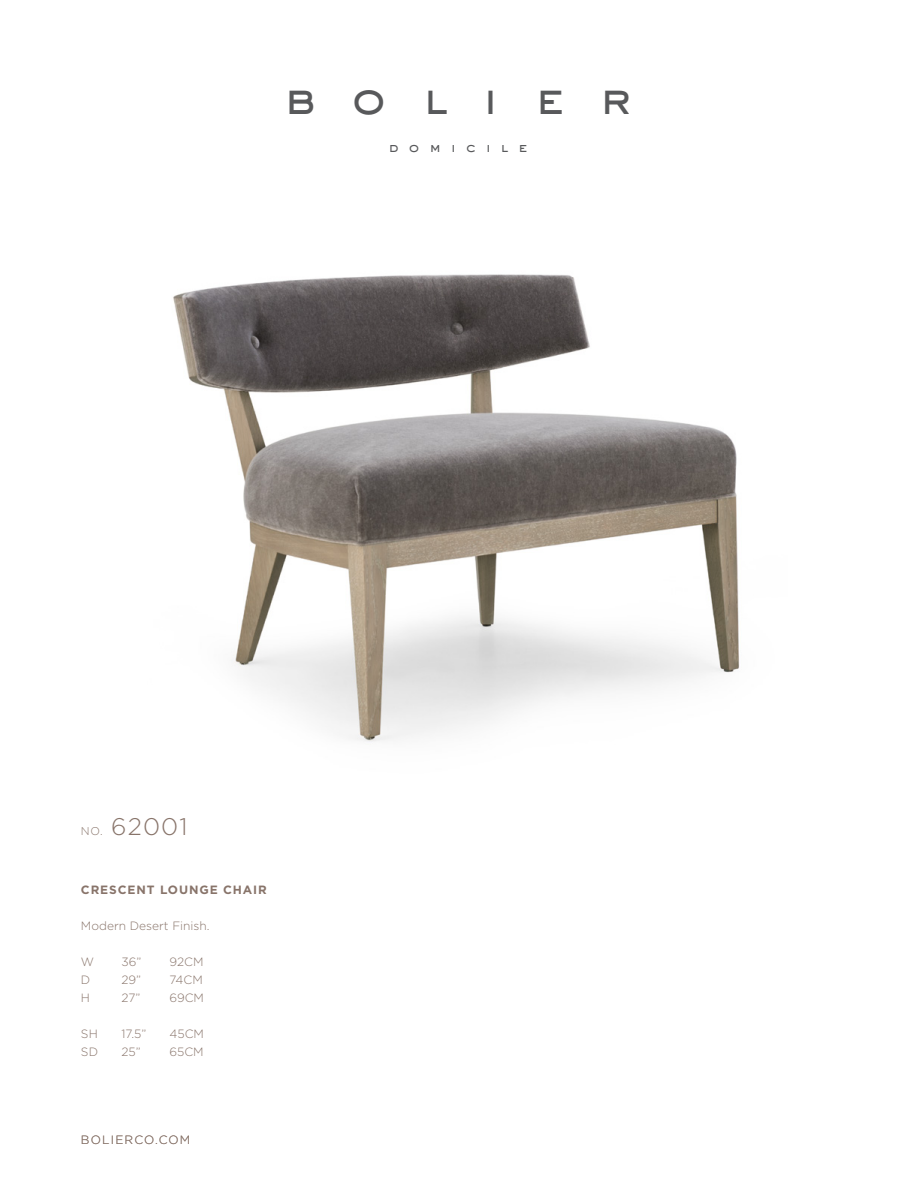
<style>
.page{position:relative;width:918px;height:1188px;background:#fff}
.page>*{position:absolute;margin:0;border:0;box-sizing:border-box;transform-origin:0 0}
.t1{font:500 45px "Sackers Gothic Std";letter-spacing:.76em;color:#58595b}
.t2{font:300 24px "Gotham";letter-spacing:.05em;color:#88746a}
.t3{font:500 13.5px "Sackers Gothic Std";letter-spacing:.72em;color:#58595b}
.t4{font:300 12px "Gotham";color:#88746a}
.t5{font:700 12px "Gotham";letter-spacing:.075em;color:#88746a}
.s1{font-size:11.25px}
</style>
<div class="page">
<img style="left:173px;top:274px;width:567px;height:468px">
<h1 class="t1" style="left:283px;top:68px;width:350px">bolier</h1>
<p class="t3" style="left:389px;top:138px;width:140px">domicile</p>
<h2 class="t2" style="left:81px;top:813px;width:108px"><span class="s1">NO.</span> 62001</h2>
<p class="t5" style="left:81px;top:883px;width:187px">CRESCENT LOUNGE CHAIR</p>
<p class="t4" style="left:81px;top:920px;width:130px">MODERN DESERT FINISH.</p>
<p class="t4" style="left:81px;top:956px;width:15px">W</p>
<p class="t4" style="left:121px;top:956px;width:21px">36”</p>
<p class="t4" style="left:169px;top:956px;width:35px">92CM</p>
<p class="t4" style="left:81px;top:974px;width:11px">D</p>
<p class="t4" style="left:121px;top:974px;width:21px">29”</p>
<p class="t4" style="left:169px;top:974px;width:35px">74CM</p>
<p class="t4" style="left:81px;top:992px;width:11px">H</p>
<p class="t4" style="left:121px;top:992px;width:20px">27”</p>
<p class="t4" style="left:169px;top:992px;width:36px">69CM</p>
<p class="t4" style="left:81px;top:1028px;width:18px">SH</p>
<p class="t4" style="left:121px;top:1028px;width:26px">17.5”</p>
<p class="t4" style="left:169px;top:1028px;width:36px">45CM</p>
<p class="t4" style="left:81px;top:1046px;width:19px">SD</p>
<p class="t4" style="left:121px;top:1046px;width:21px">25”</p>
<p class="t4" style="left:169px;top:1046px;width:36px">65CM</p>
<p class="t4" style="left:81px;top:1133px;width:89px">BOLIERCO.COM</p>
</div>
